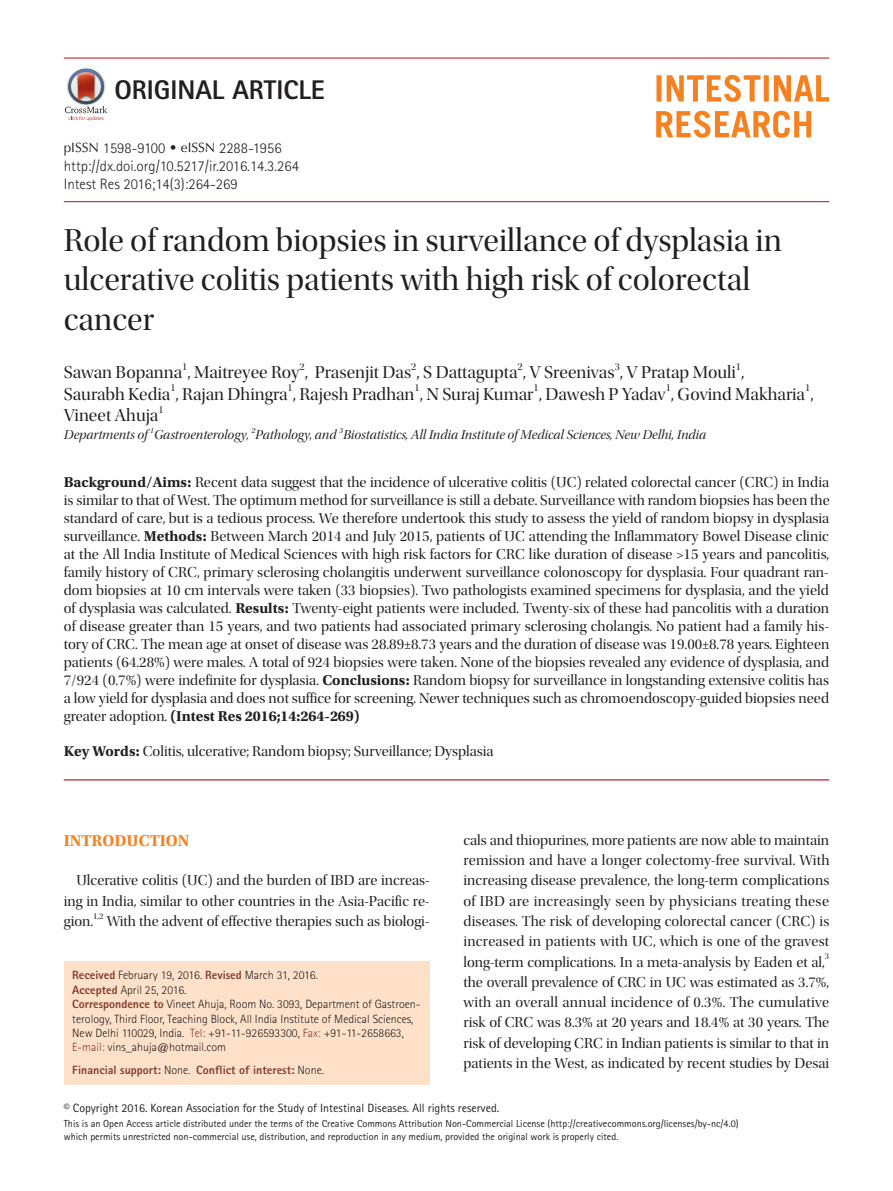
<style>
.page{position:relative;width:893px;height:1191px;background:#fff}
.page>*{position:absolute;margin:0;border:0;box-sizing:border-box;transform-origin:0 0}
.t1{font:33px/39.6px "Utopia Std Disp";color:#231f20}
.t2{font:800 27px "Rotis Sans Serif Std";color:#231f20}
.t3{font:18px "Utopia Std Disp";color:#231f20}
.t4{font:700 16.5px "Utopia Std";color:#f58220}
.t5{font:15px/20.2px "Utopia Std Disp";color:#231f20;text-align:justify}
.t6{font:300 15px/18px "Rotis Sans Serif Std";color:#231f20}
.t7{font:700 15px "Utopia Std";color:#231f20}
.t8{font:13.5px "Utopia Std Disp It";color:#231f20}
.t9{font:300 12px/14.4px "Rotis Sans Serif Std";color:#231f20}
.t10{font:12px "Rotis Sans Serif Std";color:#231f20}
.t11{font:800 12px "Rotis Sans Serif Std";color:#843c2f}
.t12{font:10.5px "Utopia Std Disp";color:#231f20}
.t13{font:10.2px/12.3px "Rotis Sans Serif Std";color:#231f20}
.t14{font:8.7px "Utopia Std Disp";color:#231f20}
.t15{font:7.8px "Utopia Std Disp It";color:#231f20}
.s1{font-family:"Optima LT Std";font-weight:400;font-size:13.5px}
.s2{font-family:"Utopia Std";font-weight:700}
.s3{font-family:"Utopia Std Disp";font-weight:400}
.s4{font-weight:800;color:#843c2f}
.s5{color:#843c2f}
.s6{font-weight:300;color:#231f20}
</style>
<div class="page">
<hr style="left:64px;top:58px;width:765px;height:1px;background:#b50e16">
<hr style="left:64px;top:201px;width:765px;height:1px;background:#b50e16">
<svg style="left:656px;top:111px;width:155px;height:27px"></svg>
<svg style="left:656px;top:75px;width:173px;height:27px"></svg>
<img style="left:80px;top:68px;width:12px;height:1px">
<svg style="left:65px;top:69px;width:42px;height:52px"></svg>
<hr style="left:64px;top:779px;width:765px;height:1px;background:#b50e16">
<div style="left:64px;top:960px;width:365px;height:124px;background:#fee1c8"></div>
<h2 class="t2" style="left:114px;top:73px;width:212px">ORIGINAL ARTICLE</h2>
<p class="t6" style="left:64px;top:139px;width:237px"><span class="s1">pISSN</span> 1598-9100 <span class="s1">• eISSN</span> 2288-1956 http://dx.doi.org/10.5217/ir.2016.14.3.264<br>Intest Res 2016;14(3):264-269</p>
<h1 class="t1" style="left:64px;top:221px;width:720px">Role of random biopsies in surveillance of dysplasia in ulcerative colitis patients with high risk of colorectal cancer</h1>
<p class="t3" style="left:64px;top:363px;width:682px">Sawan Bopanna , Maitreyee Roy , Prasenjit Das , S Dattagupta , V Sreenivas , V Pratap Mouli ,</p>
<p class="t12" style="left:182px;top:361px;width:7px">1</p>
<p class="t12" style="left:300px;top:361px;width:7px">2</p>
<p class="t12" style="left:411px;top:361px;width:7px">2</p>
<p class="t12" style="left:518px;top:361px;width:7px">2</p>
<p class="t12" style="left:615px;top:361px;width:7px">3</p>
<p class="t12" style="left:736px;top:361px;width:7px">1</p>
<p class="t3" style="left:64px;top:384px;width:751px">Saurabh Kedia , Rajan Dhingra , Rajesh Pradhan , N Suraj Kumar , Dawesh P Yadav , Govind Makharia ,</p>
<p class="t12" style="left:170px;top:382px;width:7px">1</p>
<p class="t12" style="left:288px;top:382px;width:7px">1</p>
<p class="t12" style="left:414px;top:382px;width:7px">1</p>
<p class="t12" style="left:534px;top:382px;width:7px">1</p>
<p class="t12" style="left:666px;top:382px;width:7px">1</p>
<p class="t12" style="left:805px;top:382px;width:7px">1</p>
<p class="t3" style="left:64px;top:406px;width:96px">Vineet Ahuja</p>
<p class="t12" style="left:158px;top:404px;width:7px">1</p>
<p class="t8" style="left:64px;top:428px;width:85px">Departments of</p>
<p class="t15" style="left:150px;top:426px;width:5px">1</p>
<p class="t8" style="left:154px;top:428px;width:96px">Gastroenterology,</p>
<p class="t15" style="left:251px;top:426px;width:5px">2</p>
<p class="t8" style="left:255px;top:428px;width:83px">Pathology, and</p>
<p class="t15" style="left:339px;top:426px;width:5px">3</p>
<p class="t8" style="left:343px;top:428px;width:365px">Biostatistics, All India Institute of Medical Sciences, New Delhi, India</p>
<p class="t5" style="left:64px;top:473px;width:767px;line-height:18px"><span class="s2">Background/Aims:</span> Recent data suggest that the incidence of ulcerative colitis (UC) related colorectal cancer (CRC) in India is similar to that of West. The optimum method for surveillance is still a debate. Surveillance with random biopsies has been the standard of care, but is a tedious process. We therefore undertook this study to assess the yield of random biopsy in dysplasia surveillance. <span class="s2">Methods:</span> Between March 2014 and July 2015, patients of UC attending the Inflammatory Bowel Disease clinic at the All India Institute of Medical Sciences with high risk factors for CRC like duration of disease &gt;15 years and pancolitis, family history of CRC, primary sclerosing cholangitis underwent surveillance colonoscopy for dysplasia. Four quadrant ran&shy;dom biopsies at 10 cm intervals were taken (33 biopsies). Two pathologists examined specimens for dysplasia, and the yield of dysplasia was calculated. <span class="s2">Results:</span> Twenty-eight patients were included. Twenty-six of these had pancolitis with a duration of disease greater than 15 years, and two patients had associated primary sclerosing cholangis. No patient had a family his&shy;tory of CRC. The mean age at onset of disease was 28.89±8.73 years and the duration of disease was 19.00±8.78 years. Eighteen patients (64.28%) were males. A total of 924 biopsies were taken. None of the biopsies revealed any evidence of dysplasia, and 7/924 (0.7%) were indefinite for dysplasia. <span class="s2">Conclusions:</span> Random biopsy for surveillance in longstanding extensive colitis has a low yield for dysplasia and does not suffice for screening. Newer techniques such as chromoendoscopy-guided biopsies need</p>
<p class="t7" style="left:64px;top:707px;width:298px"><span class="s3">greater adoption.</span> (Intest Res 2016;14:264-269)</p>
<p class="t5" style="left:64px;top:741px;width:431px"><span class="s2">Key Words:</span> Colitis, ulcerative; Random biopsy; Surveillance; Dysplasia</p>
<p class="t4" style="left:64px;top:831px;width:127px">INTRODUCTION</p>
<p class="t5" style="left:64px;top:871px;width:367px;text-indent:13px">Ulcerative colitis (UC) and the burden of IBD are increas&shy;ing in India, similar to other countries in the Asia-Pacific re&shy;gion.</p>
<p class="t14" style="left:93px;top:911px;width:12px">1,2</p>
<p class="t5" style="left:107px;top:911px;width:324px">With the advent of effective therapies such as biologi-</p>
<p class="t9" style="left:72px;top:968px;width:348px"><span class="s4">Received</span> February 19, 2016. <span class="s4">Revised</span> March 31, 2016.<br><span class="s4">Accepted</span> April 25, 2016.<br><span class="s4">Correspondence to</span> Vineet Ahuja, Room No. 3093, Department of Gastroen&shy;terology, Third Floor, Teaching Block, All India Institute of Medical Sciences, New Delhi 110029, India. <span class="s5">Tel:</span> +91-11-926593300, <span class="s5">Fax:</span> +91-11-2658663, <span class="s5">E-mail:</span> vins_ahuja@hotmail.com</p>
<p class="t11" style="left:72px;top:1062px;width:253px">Financial support: <span class="s6">None.</span> Conflict of interest: <span class="s6">None.</span></p>
<p class="t5" style="left:463px;top:830px;width:367px">cals and thiopurines, more patients are now able to maintain remission and have a longer colectomy-free survival. With increasing disease prevalence, the long-term complications of IBD are increasingly seen by physicians treating these diseases. The risk of developing colorectal cancer (CRC) is increased in patients with UC, which is one of the gravest long-term complications. In a meta-analysis by Eaden et al,</p>
<p class="t14" style="left:825px;top:952px;width:6px">3</p>
<p class="t5" style="left:463px;top:972px;width:367px">the overall prevalence of CRC in UC was estimated as 3.7%, with an overall annual incidence of 0.3%. The cumulative risk of CRC was 8.3% at 20 years and 18.4% at 30 years. The risk of developing CRC in Indian patients is similar to that in patients in the West, as indicated by recent studies by Desai</p>
<p class="t10" style="left:64px;top:1101px;width:437px">© Copyright 2016. Korean Association for the Study of Intestinal Diseases. All rights reserved.</p>
<p class="t13" style="left:64px;top:1117px;width:676px">This is an Open Access article distributed under the terms of the Creative Commons Attribution Non-Commercial License (http://creativecommons.org/licenses/by-nc/4.0) which permits unrestricted non-commercial use, distribution, and reproduction in any medium, provided the original work is properly cited.</p>
</div>
